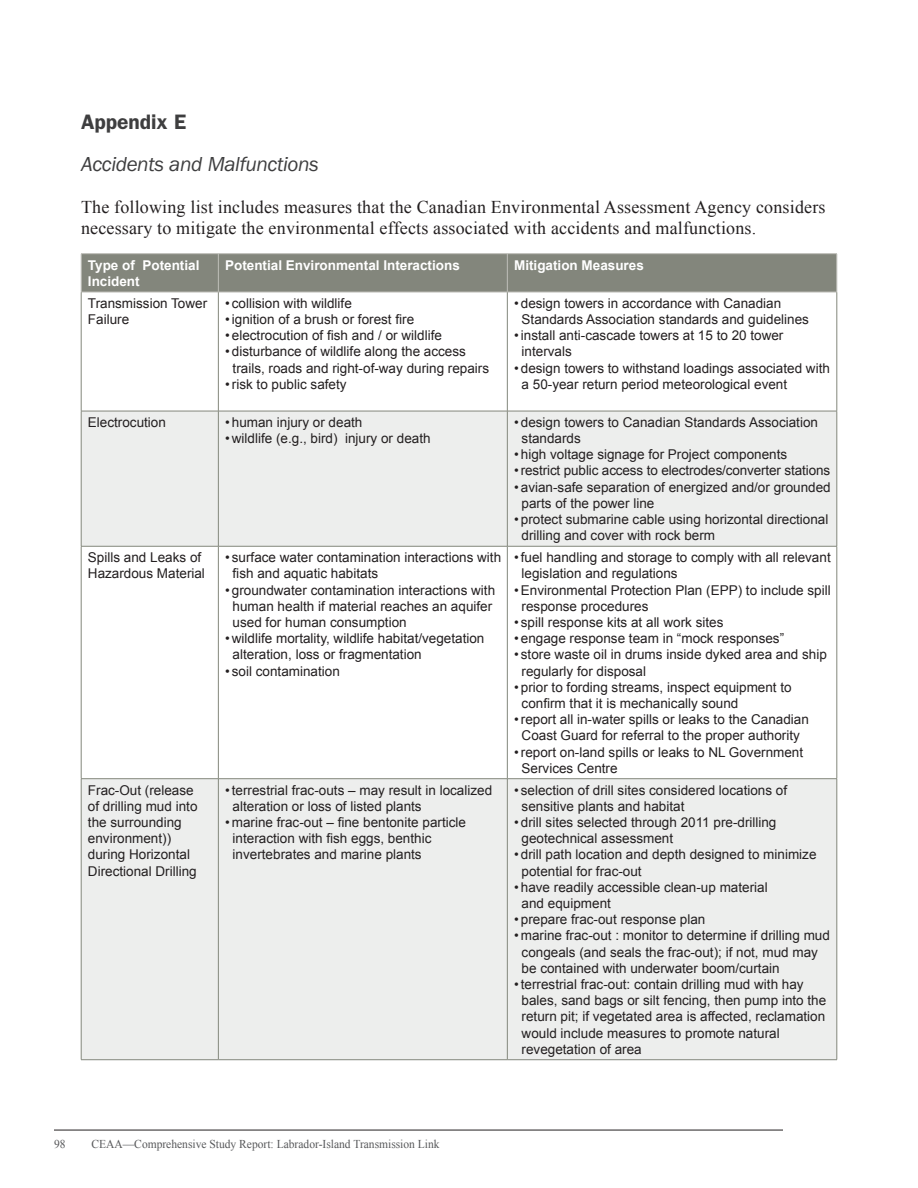
<style>
.page{position:relative;width:918px;height:1188px;background:#fff}
.page>*{position:absolute;margin:0;border:0;box-sizing:border-box;transform-origin:0 0}
.t1{font:italic 21px "ITC Franklin Gothic Std";letter-spacing:-.02em;color:#3e3e3f}
.t2{font:600 21px "ITC Franklin Gothic Std";color:#3e3e3f}
.t3{font:18px/21px "Times New Roman";letter-spacing:.01em;color:#231f20}
.t4{font:13.5px/16.2px "Arial";color:#231f20}
.t5{font:700 13.5px/16.5px "Arial";color:#fff}
.t6{font:12px "Times New Roman";color:#57585a;scale:.96 1}
</style>
<div class="page">
<hr style="left:54px;top:1130px;width:729px;height:1px;background:#231f20">
<div style="left:82px;top:254px;width:755px;height:38px;background:#83867c"></div>
<svg style="left:82px;top:412px;width:755px;height:647px;fill:#edeeed"></svg>
<hr style="left:81px;top:254px;width:1px;height:38px;background:#bfbfb9">
<hr style="left:81px;top:253px;width:137px;height:1px;background:#bfbfb9">
<hr style="left:218px;top:253px;width:289px;height:1px;background:#bfbfb9">
<hr style="left:507px;top:253px;width:330px;height:1px;background:#bfbfb9">
<hr style="left:218px;top:254px;width:1px;height:38px;background:#bfbfb9">
<hr style="left:507px;top:254px;width:1px;height:38px;background:#bfbfb9">
<hr style="left:837px;top:254px;width:1px;height:38px;background:#bfbfb9">
<hr style="left:81px;top:292px;width:137px;height:1px;background:#bfbfb9">
<hr style="left:218px;top:292px;width:289px;height:1px;background:#bfbfb9">
<hr style="left:507px;top:292px;width:330px;height:1px;background:#bfbfb9">
<hr style="left:81px;top:292px;width:1px;height:119px;background:#83877c">
<hr style="left:218px;top:292px;width:1px;height:119px;background:#83877c">
<hr style="left:507px;top:292px;width:1px;height:119px;background:#83877c">
<hr style="left:837px;top:292px;width:1px;height:119px;background:#83877c">
<hr style="left:81px;top:546px;width:1px;height:233px;background:#83877c">
<hr style="left:218px;top:546px;width:1px;height:233px;background:#83877c">
<hr style="left:507px;top:546px;width:1px;height:233px;background:#83877c">
<hr style="left:837px;top:546px;width:1px;height:233px;background:#83877c">
<hr style="left:81px;top:411px;width:137px;height:1px;background:#83877c">
<hr style="left:81px;top:411px;width:1px;height:135px;background:#83877c">
<hr style="left:81px;top:546px;width:137px;height:1px;background:#83877c">
<hr style="left:218px;top:411px;width:289px;height:1px;background:#83877c">
<hr style="left:218px;top:411px;width:1px;height:135px;background:#83877c">
<hr style="left:218px;top:546px;width:289px;height:1px;background:#83877c">
<hr style="left:507px;top:411px;width:330px;height:1px;background:#83877c">
<hr style="left:507px;top:411px;width:1px;height:135px;background:#83877c">
<hr style="left:837px;top:411px;width:1px;height:135px;background:#83877c">
<hr style="left:507px;top:546px;width:330px;height:1px;background:#83877c">
<hr style="left:81px;top:778px;width:137px;height:1px;background:#83877c">
<hr style="left:81px;top:779px;width:1px;height:281px;background:#83877c">
<hr style="left:81px;top:1059px;width:137px;height:1px;background:#83877c">
<hr style="left:218px;top:778px;width:289px;height:1px;background:#83877c">
<hr style="left:218px;top:779px;width:1px;height:281px;background:#83877c">
<hr style="left:218px;top:1059px;width:289px;height:1px;background:#83877c">
<hr style="left:507px;top:778px;width:330px;height:1px;background:#83877c">
<hr style="left:507px;top:779px;width:1px;height:281px;background:#83877c">
<hr style="left:837px;top:779px;width:1px;height:281px;background:#83877c">
<hr style="left:507px;top:1059px;width:330px;height:1px;background:#83877c">
<h1 class="t2" style="left:81px;top:109px;width:107px">Appendix E</h1>
<h1 class="t1" style="left:81px;top:152px;width:239px">Accidents and Malfunctions</h1>
<h2 class="t3" style="left:81px;top:196px;width:746px">The following list includes measures that the Canadian Environmental Assessment Agency considers necessary to mitigate the environmental effects associated with accidents and malfunctions.</h2>
<p class="t5" style="left:88px;top:257px;width:113px">Type of Potential<br>Incident</p>
<p class="t5" style="left:225px;top:257px;width:236px">Potential Environmental Interactions</p>
<p class="t5" style="left:514px;top:257px;width:131px">Mitigation Measures</p>
<p class="t4" style="left:88px;top:295px;width:121px">Transmission Tower<br>Failure</p>
<p class="t4" style="left:225px;top:295px;width:128px">• collision with wildlife</p>
<p class="t4" style="left:522px;top:295px;width:289px;text-indent:-8px">• design towers in accordance with Canadian<br>Standards Association standards and guidelines</p>
<p class="t4" style="left:522px;top:327px;width:263px;text-indent:-8px">•install anti-cascade towers at 15 to 20 tower intervals</p>
<p class="t4" style="left:522px;top:360px;width:310px;text-indent:-8px">• design towers to withstand loadings associated with a 50-year return period meteorological event</p>
<p class="t4" style="left:225px;top:311px;width:191px">•ignition of a brush or forest fire</p>
<p class="t4" style="left:225px;top:327px;width:218px">• electrocution of fish and / or wildlife</p>
<p class="t4" style="left:233px;top:344px;width:258px;text-indent:-8px">• disturbance of wildlife along the access trails, roads and right-of-way during repairs</p>
<p class="t4" style="left:225px;top:376px;width:123px">•risk to public safety</p>
<p class="t4" style="left:88px;top:414px;width:80px">Electrocution</p>
<p class="t4" style="left:225px;top:414px;width:139px">• human injury or death</p>
<p class="t4" style="left:225px;top:430px;width:207px">• wildlife (e.g., bird) injury or death</p>
<p class="t4" style="left:522px;top:414px;width:298px;text-indent:-8px">• design towers to Canadian Standards Association standards</p>
<p class="t4" style="left:514px;top:446px;width:275px">• high voltage signage for Project components</p>
<p class="t4" style="left:514px;top:463px;width:318px">• restrict public access to electrodes/converter stations</p>
<p class="t4" style="left:522px;top:479px;width:311px;text-indent:-8px">• avian-safe separation of energized and/or grounded parts of the power line</p>
<p class="t4" style="left:522px;top:511px;width:308px;text-indent:-8px">• protect submarine cable using horizontal directional drilling and cover with rock berm</p>
<p class="t4" style="left:88px;top:549px;width:119px">Spills and Leaks of<br>Hazardous Material</p>
<p class="t4" style="left:233px;top:549px;width:270px;text-indent:-8px">• surface water contamination interactions with fish and aquatic habitats</p>
<p class="t4" style="left:233px;top:582px;width:264px;text-indent:-8px">• groundwater contamination interactions with human health if material reaches an aquifer used for human consumption</p>
<p class="t4" style="left:233px;top:630px;width:253px;text-indent:-8px">• wildlife mortality, wildlife habitat/vegetation alteration, loss or fragmentation</p>
<p class="t4" style="left:225px;top:663px;width:116px">• soil contamination</p>
<p class="t4" style="left:522px;top:549px;width:311px;text-indent:-8px">•fuel handling and storage to comply with all relevant legislation and regulations</p>
<p class="t4" style="left:522px;top:582px;width:311px;text-indent:-8px">•Environmental Protection Plan (EPP) to include spill response procedures</p>
<p class="t4" style="left:514px;top:614px;width:211px">• spill response kits at all work sites</p>
<p class="t4" style="left:514px;top:630px;width:272px">• engage response team in “mock responses”</p>
<p class="t4" style="left:522px;top:646px;width:307px;text-indent:-8px">• store waste oil in drums inside dyked area and ship regularly for disposal</p>
<p class="t4" style="left:522px;top:679px;width:272px;text-indent:-8px">• prior to fording streams, inspect equipment to confirm that it is mechanically sound</p>
<p class="t4" style="left:514px;top:711px;width:296px;text-align:center">•report all in-water spills or leaks to the Canadian<br>Coast Guard for referral to the proper authority</p>
<p class="t4" style="left:522px;top:744px;width:283px;text-indent:-8px">•report on-land spills or leaks to NL Government<br>Services Centre</p>
<p class="t4" style="left:88px;top:782px;width:111px">Frac-Out (release of drilling mud into the surrounding environment)) during Horizontal<br>Directional Drilling</p>
<p class="t4" style="left:233px;top:782px;width:261px;text-indent:-8px">•terrestrial frac-outs – may result in localized alteration or loss of listed plants</p>
<p class="t4" style="left:233px;top:814px;width:235px;text-indent:-8px">• marine frac-out – fine bentonite particle interaction with fish eggs, benthic invertebrates and marine plants</p>
<p class="t4" style="left:522px;top:782px;width:267px;text-indent:-8px">• selection of drill sites considered locations of sensitive plants and habitat</p>
<p class="t4" style="left:522px;top:814px;width:256px;text-indent:-8px">• drill sites selected through 2011 pre-drilling geotechnical assessment</p>
<p class="t4" style="left:522px;top:846px;width:296px;text-indent:-8px">• drill path location and depth designed to minimize potential for frac-out</p>
<p class="t4" style="left:522px;top:879px;width:248px;text-indent:-8px">• have readily accessible clean-up material and equipment</p>
<p class="t4" style="left:514px;top:911px;width:193px">• prepare frac-out response plan</p>
<p class="t4" style="left:522px;top:927px;width:310px;text-indent:-8px">• marine frac-out : monitor to determine if drilling mud congeals (and seals the frac-out); if not, mud may be contained with underwater boom/curtain</p>
<p class="t4" style="left:522px;top:976px;width:306px;text-indent:-8px">•terrestrial frac-out: contain drilling mud with hay bales, sand bags or silt fencing, then pump into the return pit; if vegetated area is affected, reclamation would include measures to promote natural revegetation of area</p>
<p class="t6" style="left:54px;top:1136px;width:14px">98</p>
<p class="t6" style="left:91px;top:1136px;width:364px">CEAA—Comprehensive Study Report: Labrador-Island Transmission Link</p>
</div>
